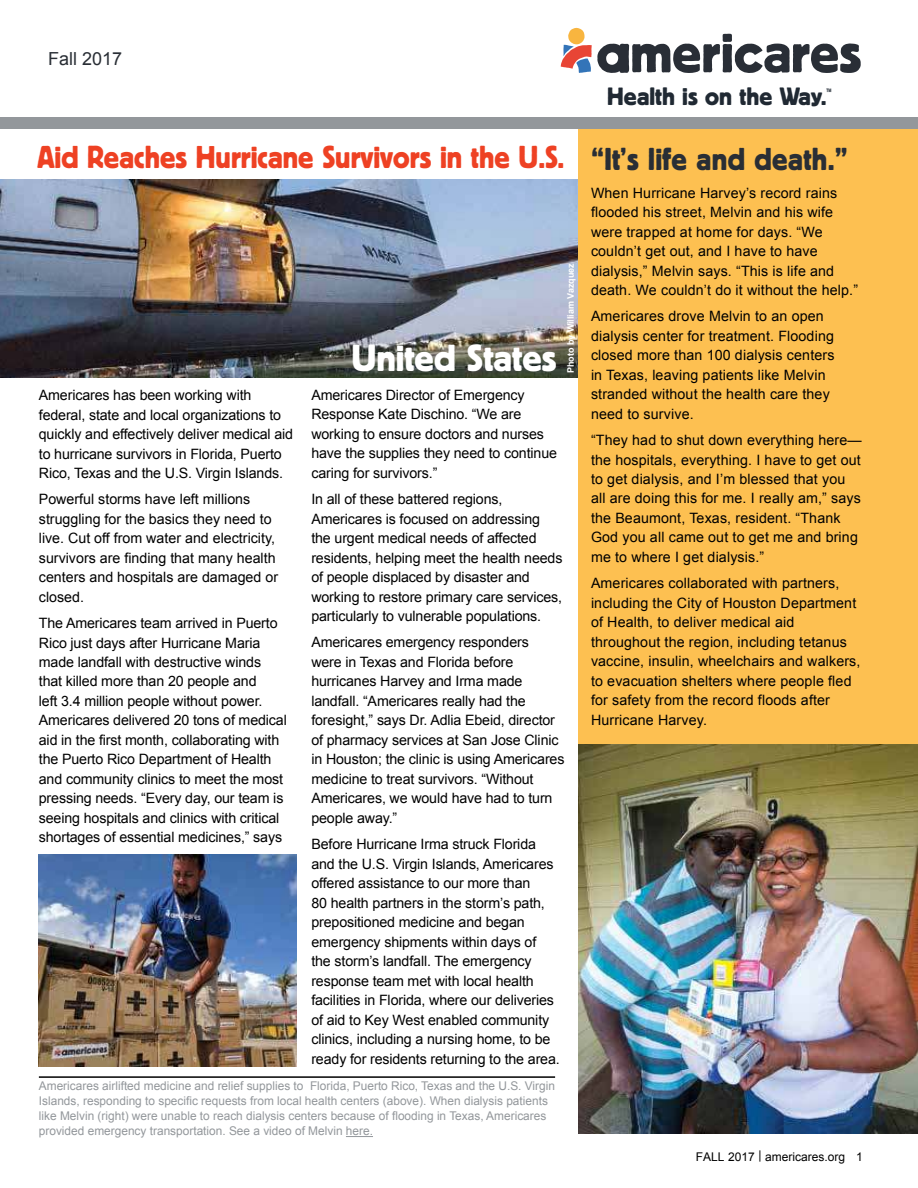
<style>
.page{position:relative;width:918px;height:1188px;background:#fff}
.page>*{position:absolute;margin:0;border:0;box-sizing:border-box;transform-origin:0 0}
.t1{font:37.5px "Block Berthold BQ";color:#fff}
.t2{font:31.5px "Block Berthold BQ";color:#ee4123;scale:.94 1}
.t3{font:31.5px "Block Berthold BQ";letter-spacing:.01em;color:#292e35;scale:.95 1}
.t4{font:25.05px "Block Berthold BQ";color:#202933}
.t5{font:18px "Arial";color:#292e35}
.t6{font:14.25px/19.5px "Arial";letter-spacing:-.01em;color:#000}
.t7{font:14.25px/19.5px "Arial";letter-spacing:.01em;color:#000}
.t8{font:12px/15px "Arial";color:#93979b}
.t9{font:12px "Arial";color:#000}
.t10{font:10.5px "Block Berthold BQ";color:#202933;scale:.67 1}
.t11{font:700 9px "Arial";color:#fff}
</style>
<div class="page">
<img style="left:0;top:180px;width:578px;height:198px">
<div style="left:578px;top:128px;width:340px;height:1006px;background:#fdc051"></div>
<svg style="left:346px;top:1136px;width:27px;height:1px"></svg>
<hr style="left:39px;top:1076px;width:516px;height:2px;background:#000">
<img style="left:578px;top:745px;width:340px;height:389px">
<img style="left:39px;top:855px;width:258px;height:212px">
<svg style="left:561px;top:28px;width:300px;height:45px"></svg>
<div style="left:0;top:118px;width:918px;height:11px;background:#93979b"></div>
<p class="t5" style="left:48px;top:51px;width:76px">Fall 2017</p>
<h3 class="t4" style="left:607px;top:81px;width:221px">Health is on the Way.</h3>
<p class="t10" style="left:827px;top:86px;width:9px">™</p>
<h2 class="t2" style="left:37px;top:146px;width:562px">Aid Reaches Hurricane Survivors in the U.S.</h2>
<p class="t6" style="left:39px;top:386px;width:256px">Americares has been working with federal, state and local organizations to quickly and effectively deliver medical aid to hurricane survivors in Florida, Puerto Rico, Texas and the U.S. Virgin Islands.</p>
<p class="t6" style="left:39px;top:490px;width:241px">Powerful storms have left millions struggling for the basics they need to live. Cut off from water and electricity, survivors are finding that many health centers and hospitals are damaged or closed.</p>
<p class="t6" style="left:39px;top:614px;width:250px">The Americares team arrived in Puerto Rico just days after Hurricane Maria made landfall with destructive winds that killed more than 20 people and<br>left 3.4 million people without power.<br>Americares delivered 20 tons of medical aid in the first month, collaborating with the Puerto Rico Department of Health and community clinics to meet the most pressing needs. “Every day, our team is seeing hospitals and clinics with critical shortages of essential medicines,” says</p>
<h1 class="t1" style="left:351px;top:344px;width:207px">United States</h1>
<p class="t11" style="left:567px;top:373px;width:112px;rotate:-90deg">Photo by William Vazquez</p>
<p class="t6" style="left:311px;top:386px;width:247px">Americares Director of Emergency Response Kate Dischino. “We are working to ensure doctors and nurses have the supplies they need to continue caring for survivors.”</p>
<p class="t6" style="left:311px;top:490px;width:253px">In all of these battered regions, Americares is focused on addressing the urgent medical needs of affected residents, helping meet the health needs of people displaced by disaster and working to restore primary care services, particularly to vulnerable populations.</p>
<p class="t6" style="left:311px;top:634px;width:255px">Americares emergency responders<br>were in Texas and Florida before hurricanes Harvey and Irma made landfall. “Americares really had the foresight,” says Dr. Adlia Ebeid, director of pharmacy services at San Jose Clinic in Houston; the clinic is using Americares medicine to treat survivors. “Without Americares, we would have had to turn people away.”</p>
<p class="t6" style="left:311px;top:835px;width:250px">Before Hurricane Irma struck Florida and the U.S. Virgin Islands, Americares offered assistance to our more than<br>80 health partners in the storm’s path, prepositioned medicine and began emergency shipments within days of<br>the storm’s landfall. The emergency response team met with local health facilities in Florida, where our deliveries of aid to Key West enabled community clinics, including a nursing home, to be ready for residents returning to the area.</p>
<p class="t8" style="left:39px;top:1079px;width:518px">Americares airlifted medicine and relief supplies to Florida, Puerto Rico, Texas and the U.S. Virgin Islands, responding to specific requests from local health centers (above). When dialysis patients like Melvin (right) were unable to reach dialysis centers because of flooding in Texas, Americares provided emergency transportation. See a video of Melvin here.</p>
<h2 class="t3" style="left:591px;top:147px;width:272px">“It’s life and death.”</h2>
<p class="t7" style="left:591px;top:184px;width:269px">When Hurricane Harvey’s record rains flooded his street, Melvin and his wife were trapped at home for days. “We couldn’t get out, and I have to have dialysis,” Melvin says. “This is life and death. We couldn’t do it without the help.”</p>
<p class="t7" style="left:591px;top:307px;width:245px">Americares drove Melvin to an open dialysis center for treatment. Flooding closed more than 100 dialysis centers in Texas, leaving patients like Melvin stranded without the health care they need to survive.</p>
<p class="t7" style="left:591px;top:431px;width:272px">“They had to shut down everything here— the hospitals, everything. I have to get out to get dialysis, and I’m blessed that you all are doing this for me. I really am,” says the Beaumont, Texas, resident. “Thank God you all came out to get me and bring me to where I get dialysis.”</p>
<p class="t7" style="left:591px;top:574px;width:271px">Americares collaborated with partners, including the City of Houston Department of Health, to deliver medical aid throughout the region, including tetanus vaccine, insulin, wheelchairs and walkers, to evacuation shelters where people fled for safety from the record floods after Hurricane Harvey.</p>
<p class="t9" style="left:696px;top:1152px;width:169px">FALL 2017 | americares.org 1</p>
</div>
